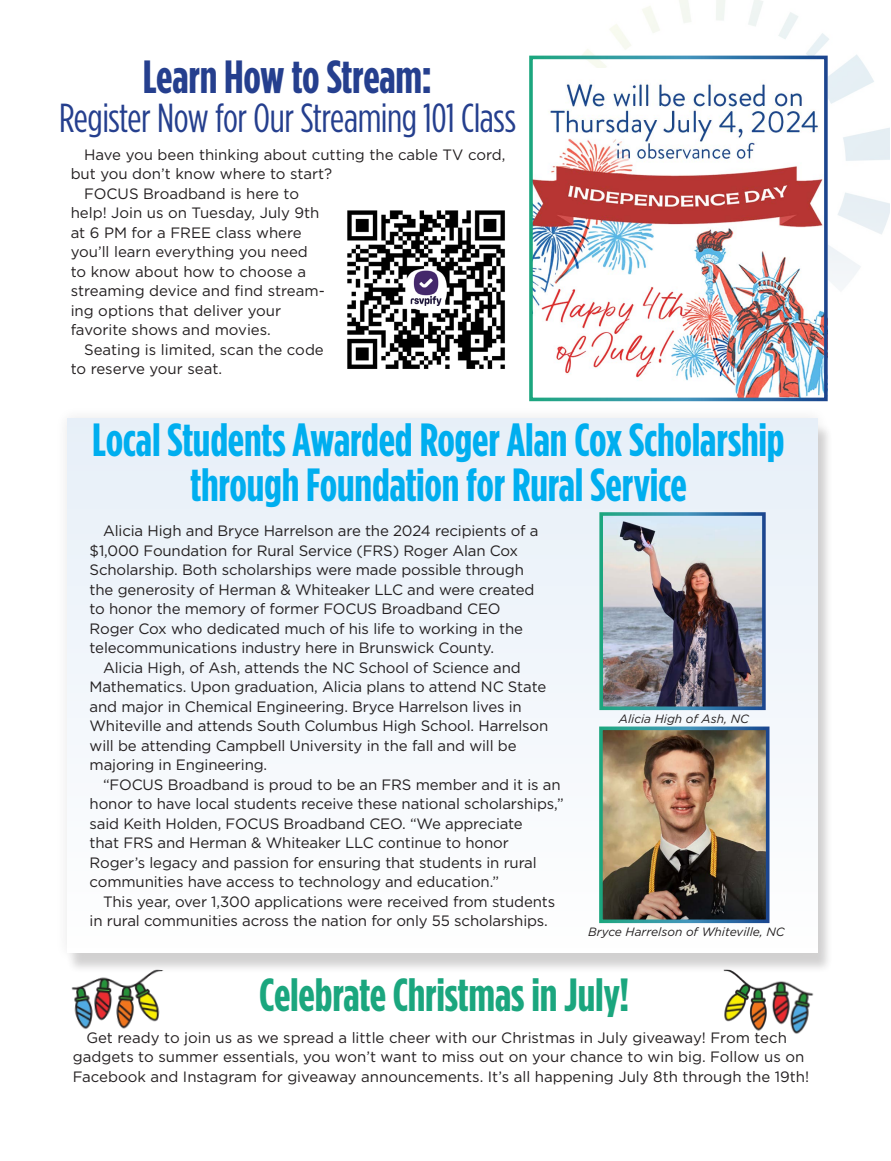
<style>
.page{position:relative;width:891px;height:1161px;background:#fff}
.page>*{position:absolute;margin:0;border:0;box-sizing:border-box;transform-origin:0 0}
.Heading_4{font:700 46.5px/45px "Gotham Condensed";letter-spacing:-.005em;color:#00aeef;text-align:center}
.Heading_4-2{font:700 46.5px "Gotham Condensed";letter-spacing:-.005em;color:#1ba67e}
.Heading_4-3{font:700 46.5px "Gotham Condensed";letter-spacing:-.01em;color:#253f8e}
.t1{font:40.5px "Gotham Condensed";letter-spacing:-.015em;color:#253f8e}
.Body_Text{font:15px/19.5px "Gotham";letter-spacing:-.01em;color:#231f20}
.t2{font:italic 12px "Gotham";color:#231f20}
</style>
<div class="page">
<div style="left:55px;top:406px;width:775px;height:559px;background:#231f20;opacity:.4"></div>
<div style="left:67px;top:418px;width:751px;height:534px;background:#f1f6fb"></div>
<img style="left:539px;top:0;width:351px;height:289px">
<img style="left:604px;top:517px;width:157px;height:188px">
<img style="left:604px;top:732px;width:161px;height:186px">
<img style="left:723px;top:969px;width:91px;height:65px">
<img style="left:58px;top:963px;width:128px;height:66px">
<img style="left:347px;top:210px;width:158px;height:159px">
<img style="left:534px;top:69px;width:289px;height:327px">
<div style="left:529px;top:56px;width:299px;height:345px;border:4px solid #fff"></div>
<p class="Heading_4-3" style="left:143px;top:49px;width:291px">Learn How to Stream:</p>
<p class="t1" style="left:59px;top:95px;width:459px">Register Now for Our Streaming 101 Class</p>
<p class="Body_Text" style="left:71px;top:144px;width:436px;text-indent:14px">Have you been thinking about cutting the cable TV cord, but you don’t know where to start?</p>
<p class="Body_Text" style="left:71px;top:183px;width:256px;text-indent:14px">FOCUS Broadband is here to help! Join us on Tuesday, July 9th at 6 PM for a FREE class where you’ll learn everything you need to know about how to choose a streaming device and find stream&shy;ing options that deliver your</p>
<p class="Body_Text" style="left:71px;top:320px;width:202px">favorite shows and movies.</p>
<p class="Body_Text" style="left:71px;top:339px;width:255px;text-indent:14px">Seating is limited, scan the code to reserve your seat.</p>
<p class="Heading_4" style="left:92px;top:417px;width:694px">Local Students Awarded Roger Alan Cox Scholarship through Foundation for Rural Service</p>
<p class="Body_Text" style="left:103px;top:521px;width:437px">Alicia High and Bryce Harrelson are the 2024 recipients of a</p>
<p class="Body_Text" style="left:90px;top:540px;width:446px">$1,000 Foundation for Rural Service (FRS) Roger Alan Cox Scholarship. Both scholarships were made possible through the generosity of Herman &amp; Whiteaker LLC and were created to honor the memory of former FOCUS Broadband CEO Roger Cox who dedicated much of his life to working in the telecommunications industry here in Brunswick County.</p>
<p class="Body_Text" style="left:90px;top:657px;width:460px;text-indent:14px">Alicia High, of Ash, attends the NC School of Science and Mathematics. Upon graduation, Alicia plans to attend NC State and major in Chemical Engineering. Bryce Harrelson lives in Whiteville and attends South Columbus High School. Harrelson will be attending Campbell University in the fall and will be majoring in Engineering.</p>
<p class="Body_Text" style="left:90px;top:774px;width:476px;text-indent:14px">“FOCUS Broadband is proud to be an FRS member and it is an honor to have local students receive these national scholarships,” said Keith Holden, FOCUS Broadband CEO. “We appreciate<br>that FRS and Herman &amp; Whiteaker LLC continue to honor Roger’s legacy and passion for ensuring that students in rural communities have access to technology and education.”</p>
<p class="Body_Text" style="left:103px;top:891px;width:454px">This year, over 1,300 applications were received from students</p>
<p class="Body_Text" style="left:90px;top:911px;width:460px">in rural communities across the nation for only 55 scholarships.</p>
<p class="t2" style="left:619px;top:711px;width:132px">Alicia High of Ash, NC</p>
<p class="t2" style="left:588px;top:924px;width:198px">Bryce Harrelson of Whiteville, NC</p>
<p class="Heading_4-2" style="left:259px;top:968px;width:372px">Celebrate Christmas in July!</p>
<p class="Body_Text" style="left:73px;top:1028px;width:738px;text-align:center">Get ready to join us as we spread a little cheer with our Christmas in July giveaway! From tech gadgets to summer essentials, you won’t want to miss out on your chance to win big. Follow us on<br>Facebook and Instagram for giveaway announcements. It’s all happening July 8th through the 19th!</p>
</div>
